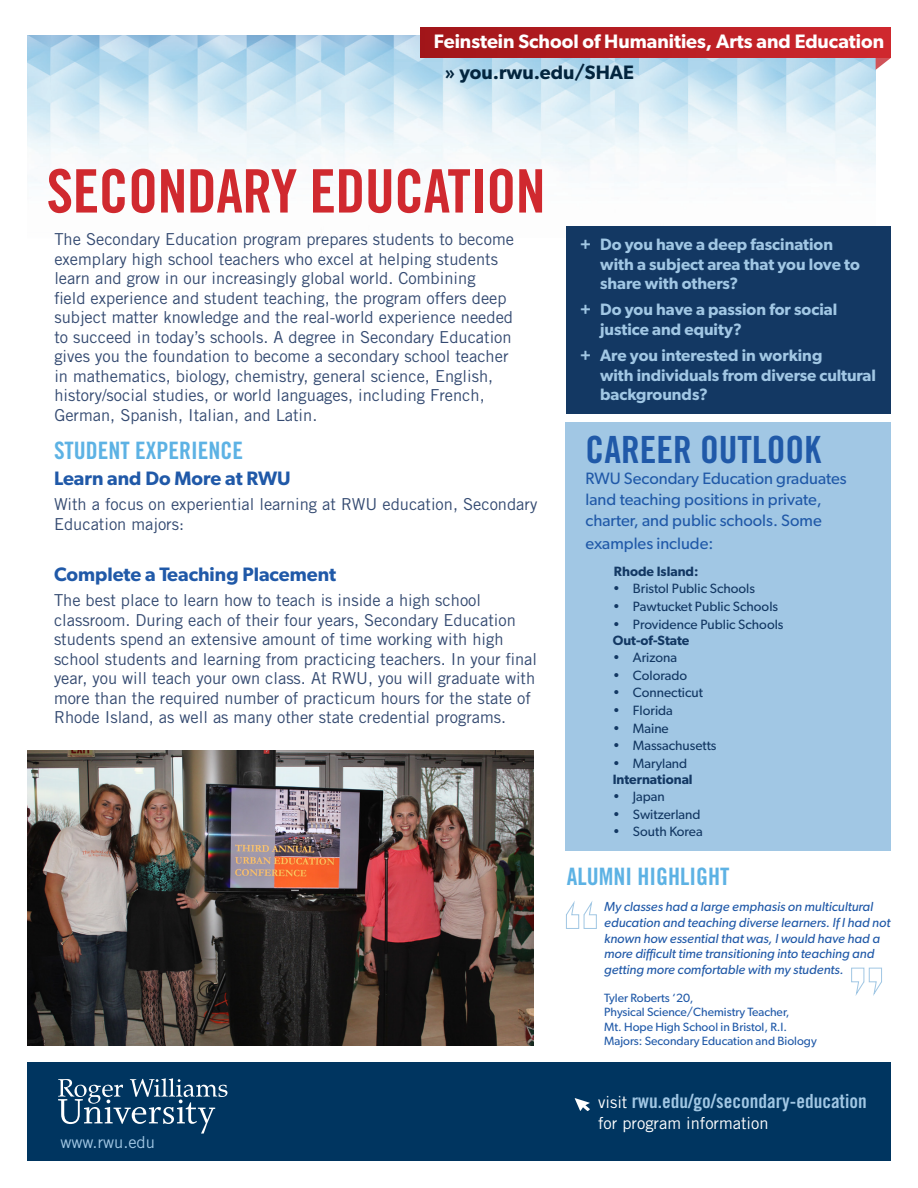
<style>
.page{position:relative;width:918px;height:1188px;background:#fff}
.page>*{position:absolute;margin:0;border:0;box-sizing:border-box;transform-origin:0 0}
.t1{font:60px "Trade Gothic LT Std Bd Cn 20";letter-spacing:-.01em;color:#d0292f}
.t2{font:37.5px "Trade Gothic LT Std Bd Cn 20";color:#2059a8}
.t3{font:24px "Trade Gothic LT Std Bd Cn 20";color:#5db2e4}
.t4{font:600 19.5px "Gibson";color:#2059a8}
.t5{font:600 19.5px "Gibson";color:#fff}
.t6{font:19.5px "Trade Gothic LT Std Bd Cn 20";color:#a1c7e4}
.t7{font:600 19.5px "Gibson";color:#03253e}
.t8{font:16.5px/19.5px "Trade Gothic LT Std";color:#344a71}
.t9{font:600 16.5px/19.5px "Gibson";color:#a1c7e4}
.t10{font:16.5px/21px "Gibson";color:#2059a8}
.t11{font:16.5px "Trade Gothic LT Std";color:#fff}
.t12{font:16.5px "Trade Gothic LT Std";color:#a1c7e4}
.t13{font:13.5px/16.2px "Gibson";color:#133863}
.t14{font:600 13.5px/16.2px "Gibson";color:#133863}
.t15{font:italic 13.2px/15.8px "Gibson";color:#2059a8}
.t16{font:12px/14.4px "Gibson";color:#2059a8}
.s1{font-weight:600}
.s2{font-weight:400}
.s3{font-family:"Trade Gothic LT Std";font-size:16.5px;color:#fff}
</style>
<div class="page">
<img style="left:27px;top:35px;width:849px;height:148px">
<div style="left:27px;top:1063px;width:864px;height:98px;background:#003560"></div>
<svg style="left:575px;top:1098px;width:15px;height:13px"></svg>
<svg style="left:58px;top:1078px;width:169px;height:56px"></svg>
<svg style="left:876px;top:58px;width:15px;height:12px"></svg>
<div style="left:420px;top:27px;width:471px;height:31px;background:linear-gradient(to right,#a11519,#cf282e)"></div>
<div style="left:566px;top:226px;width:325px;height:188px;background:#133863"></div>
<div style="left:566px;top:423px;width:325px;height:428px;background:#a1c7e4"></div>
<img style="left:27px;top:750px;width:506px;height:295px">
<svg style="left:851px;top:967px;width:31px;height:29px"></svg>
<svg style="left:566px;top:901px;width:31px;height:28px"></svg>
<p class="t5" style="left:434px;top:30px;width:452px">Feinstein School of Humanities, Arts and Education</p>
<p class="t7" style="left:444px;top:61px;width:191px">» you.rwu.edu/SHAE</p>
<p class="t1" style="left:47px;top:155px;width:501px">SECONDARY EDUCATION</p>
<p class="t8" style="left:54px;top:229px;width:461px">The Secondary Education program prepares students to become exemplary high school teachers who excel at helping students learn and grow in our increasingly global world. Combining<br>field experience and student teaching, the program offers deep subject matter knowledge and the real-world experience needed to succeed in today’s schools. A degree in Secondary Education gives you the foundation to become a secondary school teacher in mathematics, biology, chemistry, general science, English, history/social studies, or world languages, including French, German, Spanish, Italian, and Latin.</p>
<p class="t3" style="left:54px;top:436px;width:191px">STUDENT EXPERIENCE</p>
<p class="t4" style="left:54px;top:466px;width:238px">Learn and Do More at RWU</p>
<p class="t8" style="left:54px;top:494px;width:485px">With a focus on experiential learning at RWU education, Secondary<br>Education majors:</p>
<p class="t4" style="left:54px;top:562px;width:284px">Complete a Teaching Placement</p>
<p class="t8" style="left:54px;top:590px;width:485px">The best place to learn how to teach is inside a high school classroom. During each of their four years, Secondary Education students spend an extensive amount of time working with high school students and learning from practicing teachers. In your final year, you will teach your own class. At RWU, you will graduate with more than the required number of practicum hours for the state of Rhode Island, as well as many other state credential programs.</p>
<p class="t12" style="left:61px;top:1132px;width:96px">www.rwu.edu</p>
<p class="t9" style="left:600px;top:234px;width:261px;text-indent:-20px">+ Do you have a deep fascination with a subject area that you love to share with others?</p>
<p class="t9" style="left:600px;top:300px;width:239px;text-indent:-20px">+ Do you have a passion for social justice and equity?</p>
<p class="t9" style="left:600px;top:345px;width:277px;text-indent:-20px">+ Are you interested in working<br>with individuals from diverse cultural backgrounds?</p>
<p class="t2" style="left:586px;top:427px;width:237px">CAREER OUTLOOK</p>
<p class="t10" style="left:586px;top:468px;width:263px">RWU Secondary Education graduates land teaching positions in private, charter, and public schools. Some</p>
<p class="t10" style="left:586px;top:532px;width:129px">examples include:</p>
<p class="t14" style="left:614px;top:563px;width:86px">Rhode Island:</p>
<p class="t13" style="left:613px;top:581px;width:144px">• Bristol Public Schools</p>
<p class="t13" style="left:613px;top:598px;width:167px">• Pawtucket Public Schools</p>
<p class="t13" style="left:613px;top:616px;width:172px">• Providence Public Schools<br><span class="s1">Out-of-State</span></p>
<p class="t13" style="left:613px;top:649px;width:66px">• Arizona</p>
<p class="t13" style="left:613px;top:667px;width:76px">• Colorado</p>
<p class="t13" style="left:613px;top:684px;width:92px">• Connecticut</p>
<p class="t13" style="left:613px;top:702px;width:62px">• Florida</p>
<p class="t13" style="left:613px;top:720px;width:58px">• Maine</p>
<p class="t13" style="left:613px;top:737px;width:105px">• Massachusetts</p>
<p class="t14" style="left:613px;top:755px;width:81px"><span class="s2">• Maryland<br></span>International</p>
<p class="t13" style="left:613px;top:788px;width:54px">• Japan</p>
<p class="t13" style="left:613px;top:806px;width:89px">• Switzerland</p>
<p class="t13" style="left:613px;top:824px;width:91px">• South Korea</p>
<p class="t3" style="left:567px;top:862px;width:164px">ALUMNI HIGHLIGHT</p>
<p class="t15" style="left:604px;top:898px;width:288px">My classes had a large emphasis on multicultural education and teaching diverse learners. If I had not known how essential that was, I would have had a more difficult time transitioning into teaching and getting more comfortable with my students.</p>
<p class="t16" style="left:604px;top:991px;width:187px">Tyler Roberts ‘20,<br>Physical Science/Chemistry Teacher,</p>
<p class="t16" style="left:604px;top:1019px;width:184px">Mt. Hope High School in Bristol, R.I.</p>
<p class="t16" style="left:604px;top:1034px;width:214px">Majors: Secondary Education and Biology</p>
<p class="t6" style="left:598px;top:1089px;width:270px"><span class="s3">visit</span> rwu.edu/go/secondary-education</p>
<p class="t11" style="left:598px;top:1113px;width:172px">for program information</p>
</div>
